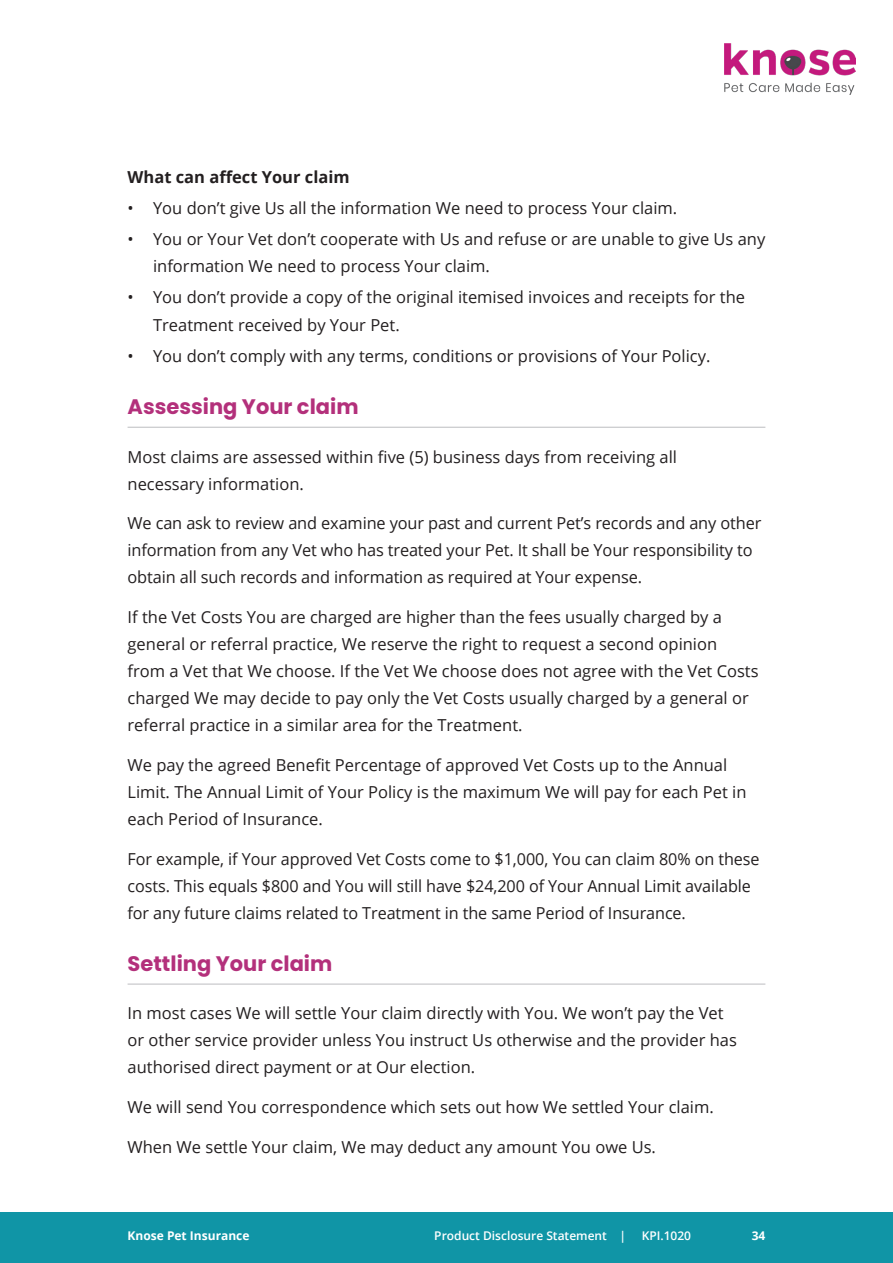
<style>
.page{position:relative;width:893px;height:1263px;background:#fff}
.page>*{position:absolute;margin:0;border:0;box-sizing:border-box;transform-origin:0 0}
.Header_4_with_rule{font:700 21px "Poppins";color:#b3307b}
.Body_Main{font:16.5px/27px "Open Sans";color:#231f20}
.Body_First_Paragraph{font:16.5px/27px "Open Sans";color:#231f20}
.Body_Main-2{font:700 16.5px "Open Sans";color:#231f20}
.t1{font:600 12px "Open Sans";color:#fff}
.t2{font:700 12px "Open Sans";color:#fff}
</style>
<div class="page">
<div style="left:0;top:1212px;width:893px;height:51px;background:#1095a6"></div>
<img style="left:725px;top:43px;width:130px;height:51px">
<hr style="left:128px;top:427px;width:637px;height:1px;background:#bcbdc0">
<hr style="left:128px;top:984px;width:637px;height:1px;background:#bcbdc0">
<p class="Body_Main-2" style="left:128px;top:165px;width:224px">What can affect Your claim</p>
<p class="Body_Main" style="left:128px;top:194px;width:551px">• You don’t give Us all the information We need to process Your claim.</p>
<p class="Body_Main" style="left:153px;top:225px;width:614px;text-indent:-26px">• You or Your Vet don’t cooperate with Us and refuse or are unable to give Us any information We need to process Your claim.</p>
<p class="Body_Main" style="left:153px;top:284px;width:594px;text-indent:-26px">• You don’t provide a copy of the original itemised invoices and receipts for the<br>Treatment received by Your Pet.</p>
<p class="Body_Main" style="left:128px;top:342px;width:584px">• You don’t comply with any terms, conditions or provisions of Your Policy.</p>
<p class="Header_4_with_rule" style="left:128px;top:395px;width:233px">Assessing Your claim</p>
<p class="Body_First_Paragraph" style="left:128px;top:443px;width:551px">Most claims are assessed within five (5) business days from receiving all necessary information.</p>
<p class="Body_Main" style="left:128px;top:509px;width:635px">We can ask to review and examine your past and current Pet’s records and any other information from any Vet who has treated your Pet. It shall be Your responsibility to obtain all such records and information as required at Your expense.</p>
<p class="Body_Main" style="left:128px;top:603px;width:633px">If the Vet Costs You are charged are higher than the fees usually charged by a general or referral practice, We reserve the right to request a second opinion from a Vet that We choose. If the Vet We choose does not agree with the Vet Costs charged We may decide to pay only the Vet Costs usually charged by a general or referral practice in a similar area for the Treatment.</p>
<p class="Body_Main" style="left:128px;top:751px;width:620px">We pay the agreed Benefit Percentage of approved Vet Costs up to the Annual<br>Limit. The Annual Limit of Your Policy is the maximum We will pay for each Pet in each Period of Insurance.</p>
<p class="Body_Main" style="left:128px;top:845px;width:634px">For example, if Your approved Vet Costs come to $1,000, You can claim 80% on these costs. This equals $800 and You will still have $24,200 of Your Annual Limit available for any future claims related to Treatment in the same Period of Insurance.</p>
<p class="Header_4_with_rule" style="left:128px;top:951px;width:206px">Settling Your claim</p>
<p class="Body_First_Paragraph" style="left:128px;top:999px;width:611px">In most cases We will settle Your claim directly with You. We won’t pay the Vet or other service provider unless You instruct Us otherwise and the provider has authorised direct payment or at Our election.</p>
<p class="Body_Main" style="left:128px;top:1093px;width:588px">We will send You correspondence which sets out how We settled Your claim.</p>
<p class="Body_Main" style="left:128px;top:1133px;width:530px">When We settle Your claim, We may deduct any amount You owe Us.</p>
<p class="t2" style="left:128px;top:1227px;width:123px">Knose Pet Insurance</p>
<p class="t1" style="left:434px;top:1227px;width:193px">Product Disclosure Statement |</p>
<p class="t1" style="left:642px;top:1227px;width:51px">KPI.1020</p>
<p class="t2" style="left:752px;top:1227px;width:15px">34</p>
</div>
